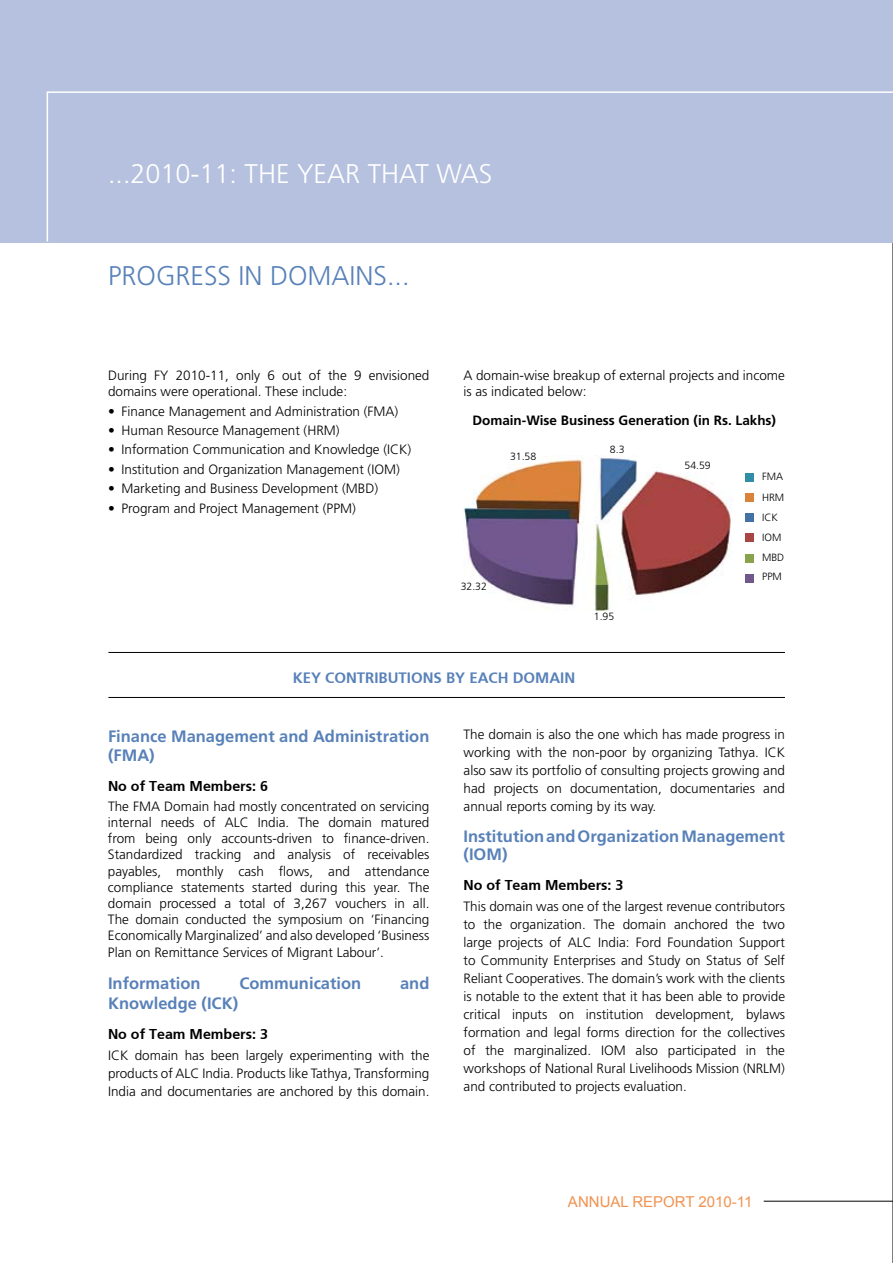
<style>
.page{position:relative;width:893px;height:1263px;background:#fff}
.page>*{position:absolute;margin:0;border:0;box-sizing:border-box;transform-origin:0 0}
.t1{font:300 27px "Frutiger";color:#fff}
.t2{font:300 27px "Frutiger";color:#5881b9}
.t3{font:700 16.5px/19.8px "Frutiger";color:#5881b9}
.t4{font:700 15px "Frutiger";color:#5881b9}
.t5{font:15px "Arial";color:#f09352}
.t6{font:700 14.25px "Frutiger";color:#000}
.t7{font:300 13.5px/18px "Frutiger";color:#000;text-align:justify}
.t8{font:700 13.5px "Frutiger";color:#000}
.t9{font:300 10.5px/19.8px "Frutiger";color:#000}
</style>
<div class="page">
<hr style="left:892px;top:0;width:1px;height:1263px;background:#000">
<hr style="left:764px;top:1201px;width:129px;height:1px;background:#000">
<hr style="left:108px;top:652px;width:677px;height:1px;background:#000">
<hr style="left:108px;top:697px;width:677px;height:1px;background:#000">
<img style="left:463px;top:455px;width:269px;height:156px">
<div style="left:0;top:0;width:893px;height:242px;background:#b5c1de"></div>
<svg style="left:46px;top:91px;width:847px;height:152px"></svg>
<div style="left:745px;top:534px;width:9px;height:8px;background:#a84643"></div>
<div style="left:745px;top:554px;width:9px;height:8px;background:#88a34b"></div>
<div style="left:745px;top:574px;width:9px;height:9px;background:#70588d"></div>
<div style="left:745px;top:473px;width:9px;height:8px;background:#308fa7"></div>
<div style="left:745px;top:493px;width:9px;height:8px;background:#d9823a"></div>
<div style="left:745px;top:513px;width:9px;height:9px;background:#4572a5"></div>
<h1 class="t1" style="left:108px;top:159px;width:145px">...2010-11: theyearthatwas</h1>
<h1 class="t2" style="left:108px;top:260px;width:16px">progressindomains</h1>
<h1 class="t2" style="left:387px;top:260px;width:24px">...</h1>
<p class="t7" style="left:108px;top:367px;width:323px;line-height:16.2px">During FY 2010-11, only 6 out of the 9 envisioned domains were operational. These include:</p>
<p class="t7" style="left:108px;top:402px;width:292px">• Finance Management and Administration (FMA)</p>
<p class="t7" style="left:108px;top:421px;width:233px">• Human Resource Management (HRM)</p>
<p class="t7" style="left:108px;top:441px;width:305px">• Information Communication and Knowledge (ICK)</p>
<p class="t7" style="left:108px;top:460px;width:293px">• Institution and Organization Management (IOM)</p>
<p class="t7" style="left:108px;top:480px;width:272px">• Marketing and Business Development (MBD)</p>
<p class="t7" style="left:108px;top:499px;width:249px">• Program and Project Management (PPM)</p>
<p class="t7" style="left:463px;top:367px;width:323px;line-height:16.2px">A domain-wise breakup of external projects and income is as indicated below:</p>
<p class="t8" style="left:472px;top:412px;width:305px">Domain-Wise Business Generation (in Rs. Lakhs)</p>
<p class="t9" style="left:510px;top:446px;width:28px">31.58</p>
<p class="t9" style="left:461px;top:577px;width:28px">32.32</p>
<p class="t9" style="left:610px;top:439px;width:16px">8.3</p>
<p class="t9" style="left:594px;top:606px;width:22px">1.95</p>
<p class="t9" style="left:684px;top:456px;width:28px">54.59</p>
<p class="t9" style="left:762px;top:467px;width:22px">FMA</p>
<p class="t9" style="left:762px;top:488px;width:24px">HRM<br>ICK<br>IOM<br>MBD<br>PPM</p>
<p class="t4" style="left:293px;top:669px;width:52px">Key Contrib</p>
<p class="t4" style="left:388px;top:669px;width:21px">utions</p>
<p class="t4" style="left:446px;top:669px;width:43px">by Each</p>
<p class="t4" style="left:513px;top:669px;width:22px">Domain</p>
<p class="t3" style="left:108px;top:726px;width:323px">Finance Management and Administration (FMA)</p>
<p class="t6" style="left:108px;top:778px;width:161px">No of Team Members: 6</p>
<p class="t7" style="left:108px;top:798px;width:323px;line-height:16.2px">The FMA Domain had mostly concentrated on servicing internal needs of ALC India. The domain matured from being only accounts-driven to finance-driven.<br>Standardized tracking and analysis of receivables payables, monthly cash flows, and attendance compliance statements started during this year. The domain processed a total of 3,267 vouchers in all.<br>The domain conducted the symposium on ‘Financing Economically Marginalized’ and also developed ‘Business Plan on Remittance Services of Migrant Labour’.</p>
<p class="t3" style="left:108px;top:973px;width:94px">Information</p>
<p class="t3" style="left:239px;top:973px;width:123px">Communication</p>
<p class="t3" style="left:400px;top:973px;width:31px">and</p>
<p class="t3" style="left:108px;top:993px;width:132px">Knowledge (ICK)</p>
<p class="t6" style="left:108px;top:1025px;width:161px">No of Team Members: 3</p>
<p class="t7" style="left:108px;top:1046px;width:323px">ICK domain has been largely experimenting with the products of ALC India. Products like Tathya, Transforming India and documentaries are anchored by this domain.</p>
<p class="t7" style="left:464px;top:726px;width:323px">The domain is also the one which has made progress in working with the non-poor by organizing Tathya. ICK also saw its portfolio of consulting projects growing and had projects on documentation, documentaries and annual reports coming by its way.</p>
<p class="t3" style="left:463px;top:827px;width:323px;line-height:18px">Institution and Organization Management (IOM)</p>
<p class="t6" style="left:463px;top:877px;width:161px">No of Team Members: 3</p>
<p class="t7" style="left:463px;top:897px;width:323px">This domain was one of the largest revenue contributors to the organization. The domain anchored the two large projects of ALC India: Ford Foundation Support to Community Enterprises and Study on Status of Self Reliant Cooperatives. The domain’s work with the clients is notable to the extent that it has been able to provide critical inputs on institution development, bylaws formation and legal forms direction for the collectives of the marginalized. IOM also participated in the workshops of National Rural Livelihoods Mission (NRLM) and contributed to projects evaluation.</p>
<p class="t5" style="left:568px;top:1191px;width:186px">ANNUAL REPORT 2010-11</p>
</div>
